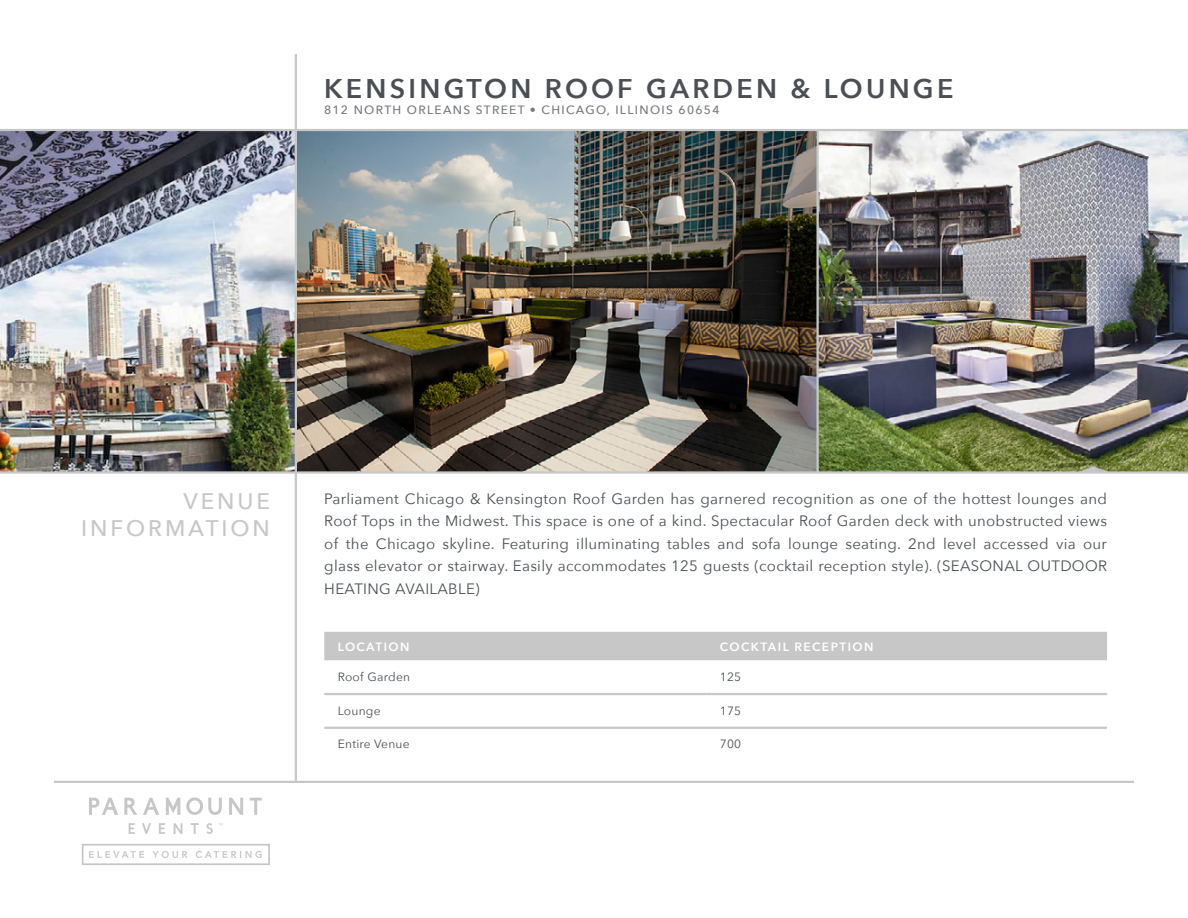
<style>
.page{position:relative;width:1188px;height:918px;background:#fff}
.page>*{position:absolute;margin:0;border:0;box-sizing:border-box;transform-origin:0 0}
.t1{font:600 27px "Avenir Next";letter-spacing:.12em;color:#4b4f54}
.t2{font:500 22.5px/27px "Avenir Next";letter-spacing:.13em;color:#c7c7c8;text-align:right}
.t3{font:15px/22.5px "Avenir Next";letter-spacing:.02em;color:#4b4f54;text-align:justify}
.t4{font:500 12px "Avenir Next";letter-spacing:.11em;color:#77797c}
.t5{font:12px "Avenir Next";letter-spacing:.02em;color:#4b4f54}
.t6{font:600 12px "Avenir Next";letter-spacing:.12em;color:#fff}
</style>
<div class="page">
<div style="left:324px;top:632px;width:783px;height:28px;background:#c7c7c8"></div>
<hr style="left:324px;top:693px;width:382px;height:2px;background:#c7c7c8">
<hr style="left:706px;top:693px;width:401px;height:2px;background:#c7c7c8">
<hr style="left:324px;top:727px;width:382px;height:2px;background:#c7c7c8">
<hr style="left:706px;top:727px;width:401px;height:2px;background:#c7c7c8">
<img style="left:0;top:131px;width:295px;height:340px">
<img style="left:297px;top:131px;width:519px;height:340px">
<img style="left:819px;top:131px;width:369px;height:340px">
<hr style="left:54px;top:781px;width:1080px;height:2px;background:#c7c7c8">
<hr style="left:0;top:471px;width:1188px;height:3px;background:#c7c7c8">
<hr style="left:0;top:129px;width:1188px;height:2px;background:#c7c7c8">
<svg style="left:82px;top:844px;width:188px;height:21px"></svg>
<svg style="left:124px;top:798px;width:13px;height:17px"></svg>
<svg style="left:186px;top:798px;width:36px;height:17px"></svg>
<svg style="left:250px;top:798px;width:12px;height:17px"></svg>
<svg style="left:129px;top:823px;width:6px;height:11px"></svg>
<svg style="left:159px;top:823px;width:6px;height:11px"></svg>
<svg style="left:191px;top:823px;width:8px;height:11px"></svg>
<svg style="left:207px;top:823px;width:16px;height:11px"></svg>
<svg style="left:229px;top:798px;width:14px;height:17px"></svg>
<svg style="left:174px;top:823px;width:8px;height:11px"></svg>
<svg style="left:89px;top:798px;width:29px;height:17px"></svg>
<svg style="left:143px;top:798px;width:16px;height:17px"></svg>
<svg style="left:166px;top:798px;width:14px;height:17px"></svg>
<svg style="left:142px;top:823px;width:9px;height:11px"></svg>
<hr style="left:295px;top:54px;width:2px;height:75px;background:#c7c7c8">
<hr style="left:295px;top:473px;width:2px;height:308px;background:#c7c7c8">
<hr style="left:295px;top:130px;width:2px;height:343px;background:#c7c7c8">
<hr style="left:816px;top:130px;width:3px;height:343px;background:#c7c7c8">
<h1 class="t1" style="left:324px;top:65px;width:631px">KENSINGTON ROOF GARDEN &amp; LOUNGE</h1>
<p class="t4" style="left:324px;top:100px;width:397px">812 NORTH ORLEANS STREET • CHICAGO, ILLINOIS 60654</p>
<h2 class="t2" style="left:81px;top:486px;width:190px">VENUE<br>INFORMATION</h2>
<p class="t3" style="left:324px;top:487px;width:784px">Parliament Chicago &amp; Kensington Roof Garden has garnered recognition as one of the hottest lounges and Roof Tops in the Midwest. This space is one of a kind. Spectacular Roof Garden deck with unobstructed views of the Chicago skyline. Featuring illuminating tables and sofa lounge seating. 2nd level accessed via our glass elevator or stairway. Easily accommodates 125 guests (cocktail reception style). (SEASONAL OUTDOOR HEATING AVAILABLE)</p>
<p class="t6" style="left:338px;top:636px;width:73px">LOCATION</p>
<p class="t6" style="left:720px;top:636px;width:155px">COCKTAIL RECEPTION</p>
<p class="t5" style="left:338px;top:667px;width:74px">Roof Garden</p>
<p class="t5" style="left:720px;top:667px;width:23px">125</p>
<p class="t5" style="left:338px;top:700px;width:44px">Lounge</p>
<p class="t5" style="left:720px;top:700px;width:23px">175</p>
<p class="t5" style="left:338px;top:734px;width:73px">Entire Venue</p>
<p class="t5" style="left:720px;top:734px;width:23px">700</p>
</div>
